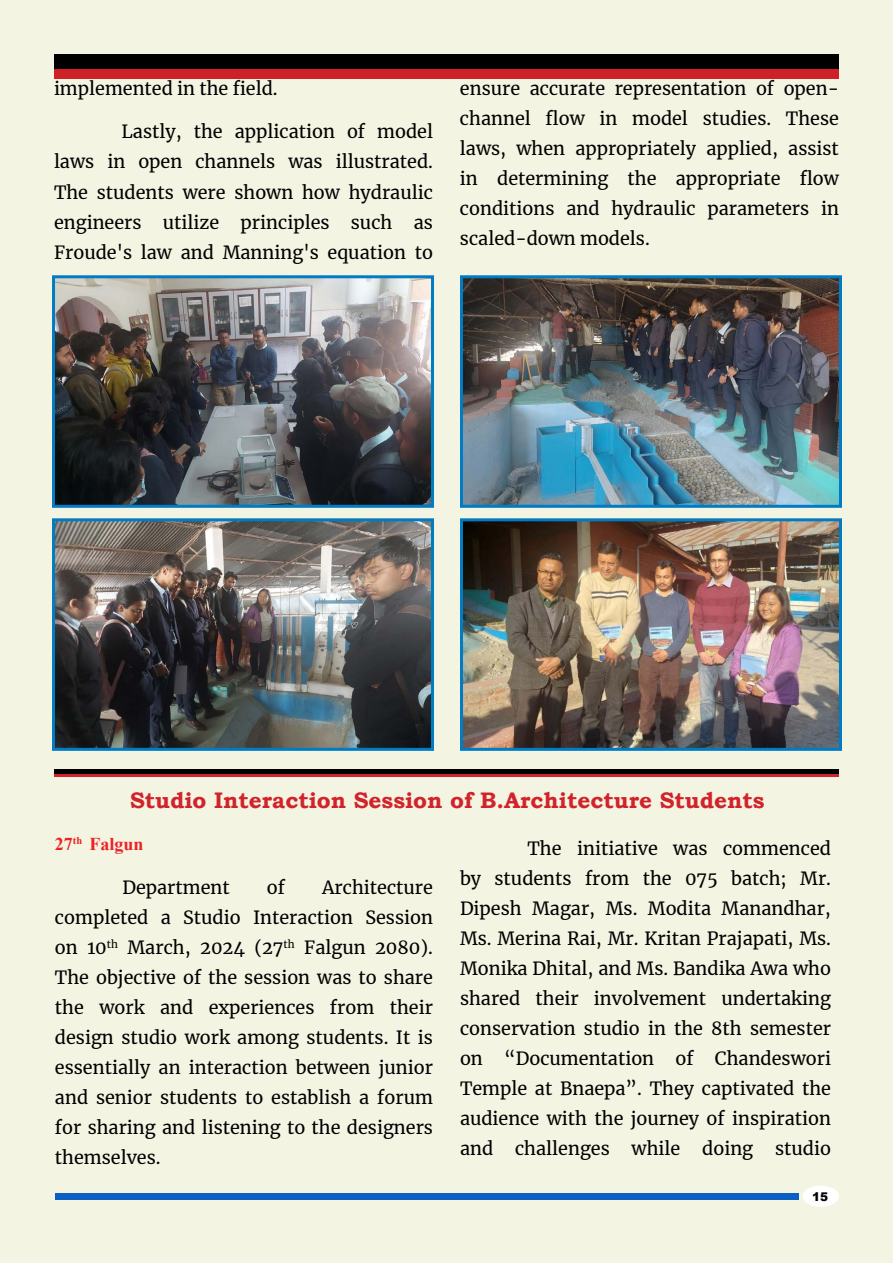
<style>
.page{position:relative;width:893px;height:1263px;background:#f3f4e2}
.page>*{position:absolute;margin:0;border:0;box-sizing:border-box;transform-origin:0 0}
.t1{font:700 22.5px "Bookman Old Style";color:#d2232a}
.t2{font:18px/30px "Merriweather";color:#000;text-align:justify}
.t3{font:700 18px "Times New Roman";color:#ed2124}
.t4{font:900 12px "Arial";color:#000}
</style>
<div class="page">
<div style="left:54px;top:54px;width:785px;height:15px;background:#000"></div>
<div style="left:54px;top:69px;width:785px;height:9px;background:#cf2027"></div>
<div style="left:803px;top:1186px;width:36px;height:20px;background:#fff;border-radius:50%"></div>
<div style="left:803px;top:1186px;width:36px;height:20px;border:1px solid #fff;border-radius:50%"></div>
<div style="left:56px;top:1193px;width:743px;height:6px;background:#0e5fc2"></div>
<img style="left:56px;top:279px;width:374px;height:225px">
<div style="left:52px;top:275px;width:382px;height:233px;border:3px solid #007cc4"></div>
<img style="left:56px;top:522px;width:374px;height:225px">
<div style="left:52px;top:518px;width:382px;height:233px;border:3px solid #007cc4"></div>
<img style="left:464px;top:279px;width:374px;height:225px">
<div style="left:460px;top:275px;width:382px;height:233px;border:3px solid #007cc4"></div>
<img style="left:464px;top:522px;width:374px;height:225px">
<div style="left:460px;top:518px;width:382px;height:233px;border:3px solid #007cc4"></div>
<hr style="left:54px;top:770px;width:785px;height:4px;background:#000">
<hr style="left:54px;top:774px;width:785px;height:3px;background:#d2232a">
<p class="t2" style="left:54px;top:73px;width:225px">implemented in the field.</p>
<p class="t2" style="left:54px;top:116px;width:380px;text-indent:68px">Lastly, the application of model laws in open channels was illustrated.<br>The students were shown how hydraulic engineers utilize principles such as Froude's law and Manning's equation to</p>
<p class="t2" style="left:460px;top:73px;width:380px">ensure accurate representation of open&shy;channel flow in model studies. These laws, when appropriately applied, assist in determining the appropriate flow conditions and hydraulic parameters in scaled-down models.</p>
<p class="t1" style="left:130px;top:784px;width:636px">Studio Interaction Session of B.Architecture Students</p>
<p class="t3" style="left:55px;top:831px;width:90px">27<sup>th</sup> Falgun</p>
<p class="t2" style="left:122px;top:871px;width:109px">Department</p>
<p class="t2" style="left:267px;top:871px;width:20px">of</p>
<p class="t2" style="left:55px;top:871px;width:380px;text-indent:267px">Architecture completed a Studio Interaction Session on 10<sup>th</sup> March, 2024 (27<sup>th</sup> Falgun 2080).<br>The objective of the session was to share the work and experiences from their design studio work among students. It is essentially an interaction between junior and senior students to establish a forum for sharing and listening to the designers themselves.</p>
<p class="t2" style="left:460px;top:833px;width:373px;text-indent:68px">The initiative was commenced by students from the 075 batch; Mr.<br>Dipesh Magar, Ms. Modita Manandhar, Ms. Merina Rai, Mr. Kritan Prajapati, Ms.<br>Monika Dhital, and Ms. Bandika Awa who shared their involvement undertaking conservation studio in the 8th semester on “Documentation of Chandeswori Temple at Bnaepa”. They captivated the audience with the journey of inspiration and challenges while doing studio</p>
<p class="t4" style="left:812px;top:1187px;width:18px">15</p>
</div>
